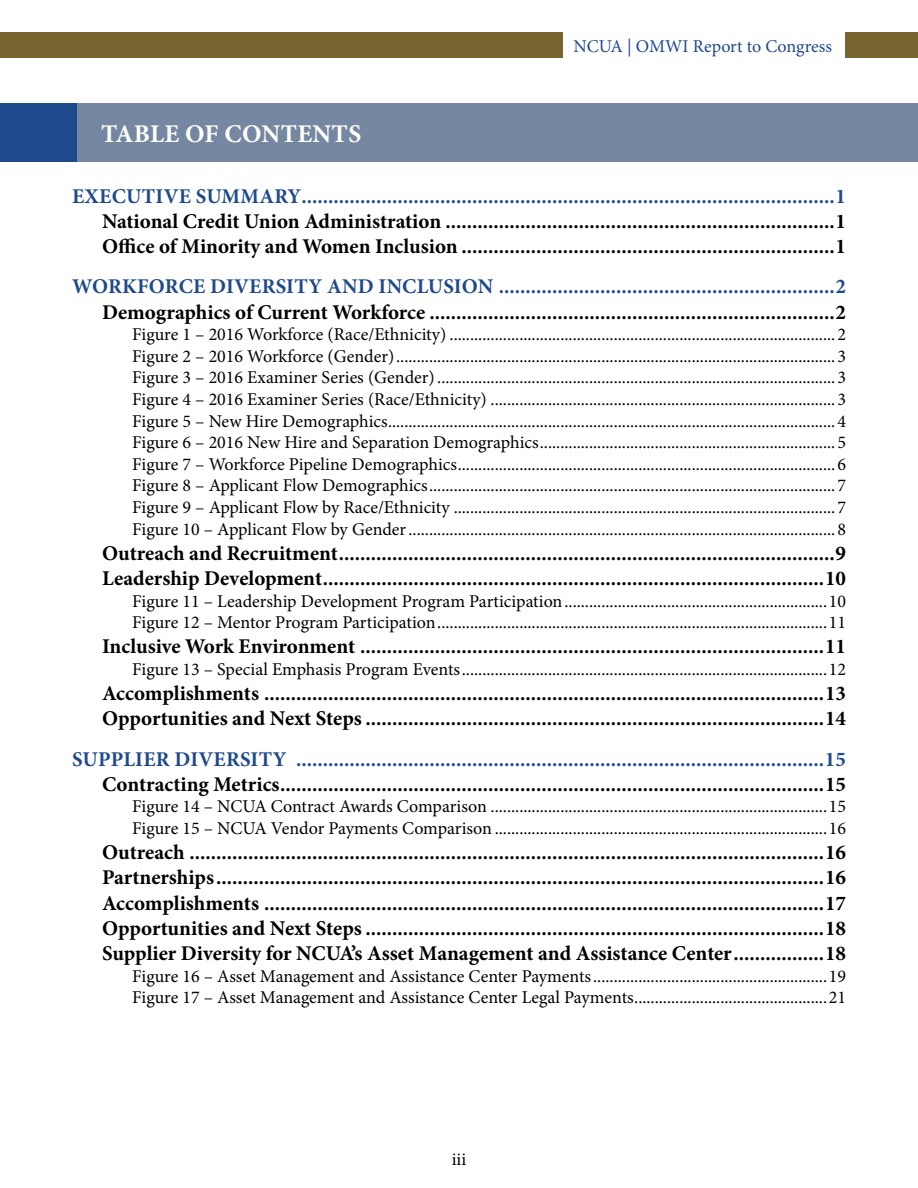
<style>
.page{position:relative;width:918px;height:1188px;background:#fff}
.page>*{position:absolute;margin:0;border:0;box-sizing:border-box;transform-origin:0 0}
.t1{font:700 25.5px "Minion Pro";letter-spacing:.01em;color:#fff}
.ToC_lvl_2{font:700 21px "Minion Pro";letter-spacing:-.005em;color:#000}
.ToC_lvl_1{font:700 21px "Minion Pro";letter-spacing:.01em;color:#1e4a8c}
.ToC_lvl_3{font:18px "Minion Pro";color:#000}
.t2{font:18px "Minion Pro";color:#1e4a8c}
</style>
<div class="page">
<div style="left:0;top:33px;width:562px;height:25px;background:#77642f"></div>
<div style="left:845px;top:33px;width:73px;height:25px;background:#77642f"></div>
<div style="left:0;top:104px;width:78px;height:58px;background:#1e4a8c"></div>
<div style="left:78px;top:104px;width:840px;height:58px;background:#7688a1"></div>
<p class="t1" style="left:101px;top:116px;width:262px">TABLE OF CONTENTS</p>
<p class="t2" style="left:574px;top:34px;width:260px">NCUA | OMWI Report to Congress</p>
<p class="ToC_lvl_1" style="left:72px;top:181px;width:775px">EXECUTIVE SUMMARY....................................................................................................1</p>
<p class="ToC_lvl_2" style="left:102px;top:206px;width:745px">National Credit Union Administration .........................................................................1</p>
<p class="ToC_lvl_2" style="left:102px;top:232px;width:745px">Office of Minority and Women Inclusion ......................................................................1</p>
<p class="ToC_lvl_1" style="left:72px;top:272px;width:775px">WORKFORCE DIVERSITY AND INCLUSION ...............................................................2</p>
<p class="ToC_lvl_2" style="left:102px;top:297px;width:745px">Demographics of Current Workforce ............................................................................2</p>
<p class="ToC_lvl_3" style="left:132px;top:322px;width:716px">Figure 1 – 2016 Workforce (Race/Ethnicity) ..............................................................................................2</p>
<p class="ToC_lvl_3" style="left:132px;top:344px;width:716px">Figure 2 – 2016 Workforce (Gender)...........................................................................................................3</p>
<p class="ToC_lvl_3" style="left:132px;top:366px;width:716px">Figure 3 – 2016 Examiner Series (Gender).................................................................................................3</p>
<p class="ToC_lvl_3" style="left:132px;top:387px;width:716px">Figure 4 – 2016 Examiner Series (Race/Ethnicity) ....................................................................................3</p>
<p class="ToC_lvl_3" style="left:132px;top:409px;width:716px">Figure 5 – New Hire Demographics.............................................................................................................4</p>
<p class="ToC_lvl_3" style="left:132px;top:430px;width:716px">Figure 6 – 2016 New Hire and Separation Demographics........................................................................5</p>
<p class="ToC_lvl_3" style="left:132px;top:452px;width:716px">Figure 7 – Workforce Pipeline Demographics............................................................................................6</p>
<p class="ToC_lvl_3" style="left:132px;top:474px;width:716px">Figure 8 – Applicant Flow Demographics...................................................................................................7</p>
<p class="ToC_lvl_3" style="left:132px;top:495px;width:716px">Figure 9 – Applicant Flow by Race/Ethnicity .............................................................................................7</p>
<p class="ToC_lvl_3" style="left:132px;top:517px;width:716px">Figure 10 – Applicant Flow by Gender........................................................................................................8</p>
<p class="ToC_lvl_2" style="left:102px;top:538px;width:745px">Outreach and Recruitment.............................................................................................9</p>
<p class="ToC_lvl_2" style="left:102px;top:563px;width:745px">Leadership Development..............................................................................................10</p>
<p class="ToC_lvl_3" style="left:132px;top:589px;width:716px">Figure 11 – Leadership Development Program Participation................................................................10</p>
<p class="ToC_lvl_3" style="left:132px;top:610px;width:716px">Figure 12 – Mentor Program Participation...............................................................................................11</p>
<p class="ToC_lvl_2" style="left:102px;top:632px;width:745px">Inclusive Work Environment .......................................................................................11</p>
<p class="ToC_lvl_3" style="left:132px;top:657px;width:716px">Figure 13 – Special Emphasis Program Events.........................................................................................12</p>
<p class="ToC_lvl_2" style="left:102px;top:679px;width:745px">Accomplishments .........................................................................................................13</p>
<p class="ToC_lvl_2" style="left:102px;top:704px;width:745px">Opportunities and Next Steps ......................................................................................14</p>
<p class="ToC_lvl_1" style="left:72px;top:744px;width:775px">SUPPLIER DIVERSITY ...................................................................................................15</p>
<p class="ToC_lvl_2" style="left:102px;top:769px;width:745px">Contracting Metrics......................................................................................................15</p>
<p class="ToC_lvl_3" style="left:132px;top:795px;width:716px">Figure 14 – NCUA Contract Awards Comparison ..................................................................................15</p>
<p class="ToC_lvl_3" style="left:132px;top:816px;width:716px">Figure 15 – NCUA Vendor Payments Comparison .................................................................................16</p>
<p class="ToC_lvl_2" style="left:102px;top:838px;width:745px">Outreach .......................................................................................................................16</p>
<p class="ToC_lvl_2" style="left:102px;top:863px;width:745px">Partnerships..................................................................................................................16</p>
<p class="ToC_lvl_2" style="left:102px;top:888px;width:745px">Accomplishments .........................................................................................................17</p>
<p class="ToC_lvl_2" style="left:102px;top:913px;width:745px">Opportunities and Next Steps ......................................................................................18</p>
<p class="ToC_lvl_2" style="left:102px;top:938px;width:745px">Supplier Diversity for NCUA’s Asset Management and Assistance Center.................18</p>
<p class="ToC_lvl_3" style="left:132px;top:964px;width:716px">Figure 16 – Asset Management and Assistance Center Payments.........................................................19</p>
<p class="ToC_lvl_3" style="left:132px;top:985px;width:716px">Figure 17 – Asset Management and Assistance Center Legal Payments...............................................21</p>
<p class="ToC_lvl_3" style="left:452px;top:1147px;width:16px">iii</p>
</div>
